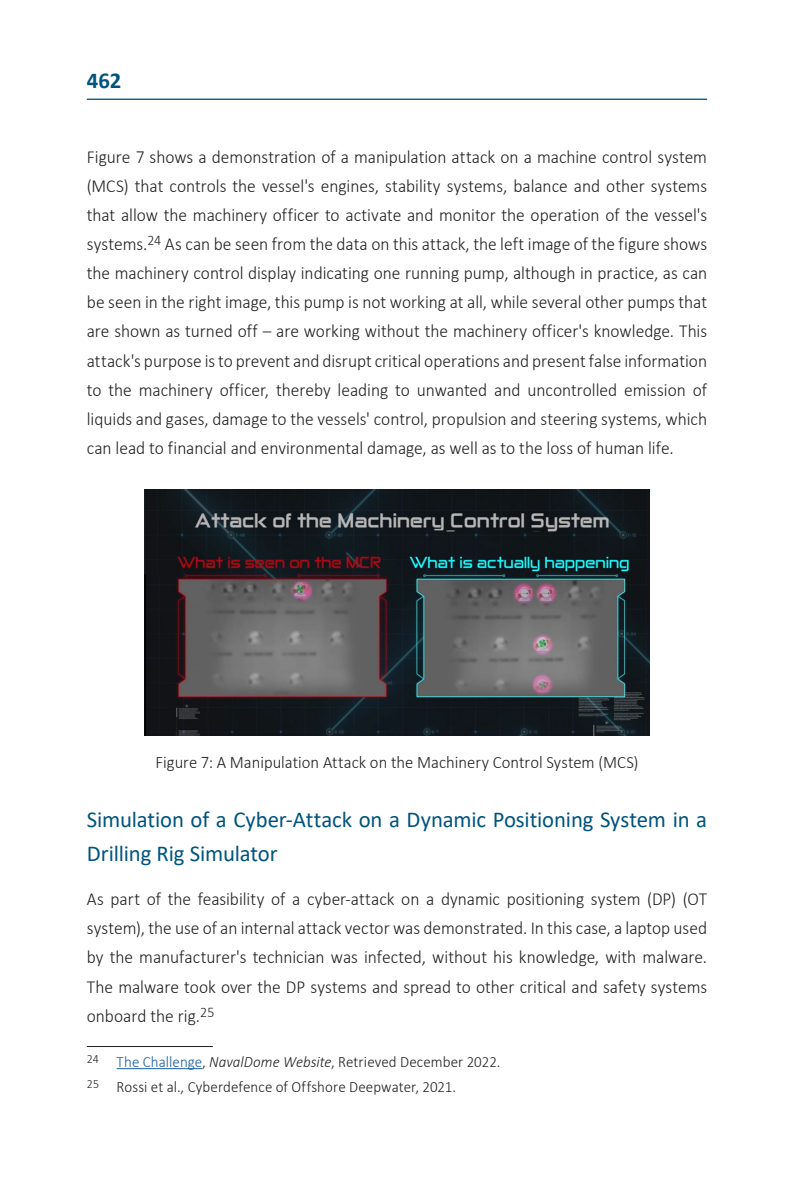
<style>
.page{position:relative;width:794px;height:1191px;background:#fff}
.page>*{position:absolute;margin:0;border:0;box-sizing:border-box;transform-origin:0 0}
.כותרת_2{font:22.75px/34.1px "Calibri";letter-spacing:-.01em;color:#00547e}
.t1{font:700 22.75px "Calibri";color:#00547e}
.t2{font:300 18.38px/29.1px "Calibri";letter-spacing:-.005em;color:#231f20;text-align:justify;scale:.95 1}
.איור{font:300 17.5px "Calibri";color:#231f20;scale:.95 1}
.הערת_שוליים{font:300 15.75px "Calibri";letter-spacing:.005em;color:#231f20;scale:.95 1}
.s1{color:#175d9e}
.s2{font-style:italic}
</style>
<div class="page">
<hr style="left:87px;top:99px;width:620px;height:1px;background:#00547e">
<img style="left:144px;top:489px;width:506px;height:246px">
<hr style="left:87px;top:1046px;width:126px;height:1px;background:#231f20">
<hr style="left:117px;top:1068px;width:85px;height:1px;background:#175d9e">
<p class="t1" style="left:87px;top:64px;width:36px">462</p>
<p class="t2" style="left:87px;top:142px;width:654px">Figure 7 shows a demonstration of a manipulation attack on a machine control system (MCS) that controls the vessel's engines, stability systems, balance and other systems that allow the machinery officer to activate and monitor the operation of the vessel's systems.<sup>24</sup> As can be seen from the data on this attack, the left image of the figure shows the machinery control display indicating one running pump, although in practice, as can be seen in the right image, this pump is not working at all, while several other pumps that are shown as turned off – are working without the machinery officer's knowledge. This attack's purpose is to prevent and disrupt critical operations and present false information to the machinery officer, thereby leading to unwanted and uncontrolled emission of liquids and gases, damage to the vessels' control, propulsion and steering systems, which can lead to financial and environmental damage, as well as to the loss of human life.</p>
<p class="איור" style="left:155px;top:751px;width:510px">Figure 7: A Manipulation Attack on the Machinery Control System (MCS)</p>
<p class="כותרת_2" style="left:87px;top:801px;width:622px">Simulation of a Cyber-Attack on a Dynamic Positioning System in a<br>Drilling Rig Simulator</p>
<p class="t2" style="left:87px;top:884px;width:654px">As part of the feasibility of a cyber-attack on a dynamic positioning system (DP) (OT system), the use of an internal attack vector was demonstrated. In this case, a laptop used by the manufacturer's technician was infected, without his knowledge, with malware.<br>The malware took over the DP systems and spread to other critical and safety systems onboard the rig.<sup>25</sup></p>
<p class="הערת_שוליים" style="left:87px;top:1051px;width:437px"><sup>24</sup> <span class="s1">The Challenge</span>, <span class="s2">NavalDome Website</span>, Retrieved December 2022.</p>
<p class="הערת_שוליים" style="left:87px;top:1076px;width:390px"><sup>25</sup> Rossi et al., Cyberdefence of Offshore Deepwater, 2021.</p>
</div>
